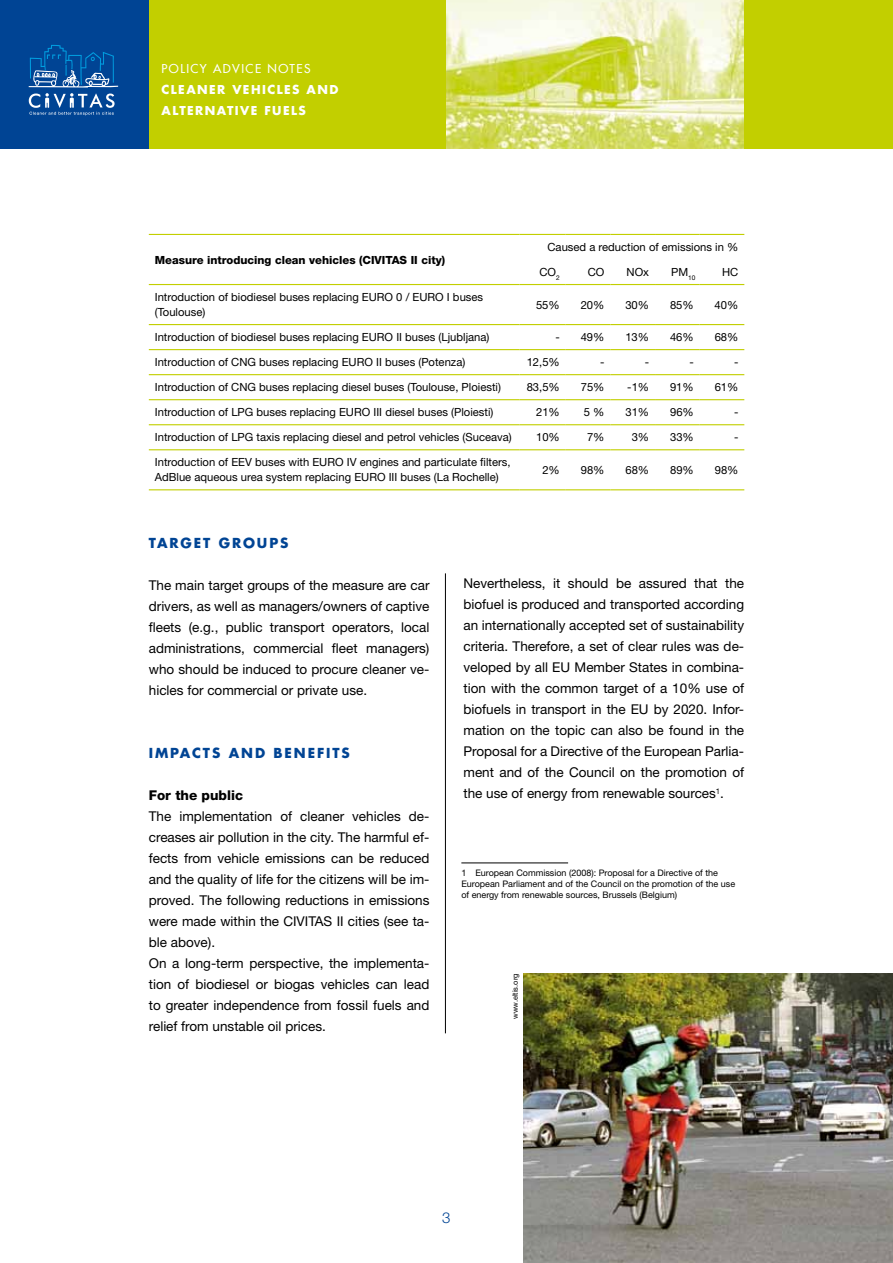
<style>
.page{position:relative;width:893px;height:1263px;background:#fff}
.page>*{position:absolute;margin:0;border:0;box-sizing:border-box;transform-origin:0 0}
.t1{font:300 15px "Helvetica Neue LT Pro";color:#004494}
.t2{font:13.5px/21px "Helvetica Neue LT Pro";color:#000;text-align:justify}
.t3{font:700 13.5px "Futura Com";letter-spacing:.14em;color:#004494}
.t4{font:800 13.5px "Helvetica Neue LT Pro";color:#000}
.t5{font:700 12px/21px "Futura Com";letter-spacing:.12em;color:#fff}
.t6{font:500 12px "Futura Com";letter-spacing:.12em;color:#fff}
.t7{font:11.25px/15px "Helvetica Neue LT Pro";color:#000}
.t8{font:800 11.25px "Helvetica Neue LT Pro";color:#000}
.t9{font:9px/10.8px "Helvetica Neue LT Pro";color:#000}
.t10{font:7.5px "Helvetica Neue LT Pro";color:#000}
</style>
<div class="page">
<div style="left:0;top:0;width:893px;height:149px;background:#c2cf00"></div>
<div style="left:0;top:0;width:149px;height:149px;background:#004494"></div>
<svg style="left:29px;top:45px;width:89px;height:70px"></svg>
<img style="left:446px;top:0;width:298px;height:149px">
<hr style="left:445px;top:573px;width:1px;height:460px;background:#000">
<img style="left:523px;top:974px;width:370px;height:289px">
<hr style="left:149px;top:234px;width:370px;height:1px;background:#c2cf00">
<hr style="left:519px;top:234px;width:47px;height:1px;background:#c2cf00">
<hr style="left:566px;top:234px;width:44px;height:1px;background:#c2cf00">
<hr style="left:610px;top:234px;width:45px;height:1px;background:#c2cf00">
<hr style="left:655px;top:234px;width:45px;height:1px;background:#c2cf00">
<hr style="left:700px;top:234px;width:44px;height:1px;background:#c2cf00">
<hr style="left:149px;top:284px;width:370px;height:1px;background:#c2cf00">
<hr style="left:519px;top:284px;width:47px;height:1px;background:#c2cf00">
<hr style="left:566px;top:284px;width:44px;height:1px;background:#c2cf00">
<hr style="left:610px;top:284px;width:45px;height:1px;background:#c2cf00">
<hr style="left:655px;top:284px;width:45px;height:1px;background:#c2cf00">
<hr style="left:700px;top:284px;width:44px;height:1px;background:#c2cf00">
<hr style="left:149px;top:324px;width:370px;height:1px;background:#c2cf00">
<hr style="left:519px;top:324px;width:47px;height:1px;background:#c2cf00">
<hr style="left:566px;top:324px;width:44px;height:1px;background:#c2cf00">
<hr style="left:610px;top:324px;width:45px;height:1px;background:#c2cf00">
<hr style="left:655px;top:324px;width:45px;height:1px;background:#c2cf00">
<hr style="left:700px;top:324px;width:44px;height:1px;background:#c2cf00">
<hr style="left:149px;top:349px;width:370px;height:1px;background:#c2cf00">
<hr style="left:519px;top:349px;width:47px;height:1px;background:#c2cf00">
<hr style="left:566px;top:349px;width:44px;height:1px;background:#c2cf00">
<hr style="left:610px;top:349px;width:45px;height:1px;background:#c2cf00">
<hr style="left:655px;top:349px;width:45px;height:1px;background:#c2cf00">
<hr style="left:700px;top:349px;width:44px;height:1px;background:#c2cf00">
<hr style="left:149px;top:374px;width:370px;height:1px;background:#c2cf00">
<hr style="left:519px;top:374px;width:47px;height:1px;background:#c2cf00">
<hr style="left:566px;top:374px;width:44px;height:1px;background:#c2cf00">
<hr style="left:610px;top:374px;width:45px;height:1px;background:#c2cf00">
<hr style="left:655px;top:374px;width:45px;height:1px;background:#c2cf00">
<hr style="left:700px;top:374px;width:44px;height:1px;background:#c2cf00">
<hr style="left:149px;top:399px;width:370px;height:1px;background:#c2cf00">
<hr style="left:519px;top:399px;width:47px;height:1px;background:#c2cf00">
<hr style="left:566px;top:399px;width:44px;height:1px;background:#c2cf00">
<hr style="left:610px;top:399px;width:45px;height:1px;background:#c2cf00">
<hr style="left:655px;top:399px;width:45px;height:1px;background:#c2cf00">
<hr style="left:700px;top:399px;width:44px;height:1px;background:#c2cf00">
<hr style="left:149px;top:424px;width:370px;height:1px;background:#c2cf00">
<hr style="left:519px;top:424px;width:47px;height:1px;background:#c2cf00">
<hr style="left:566px;top:424px;width:44px;height:1px;background:#c2cf00">
<hr style="left:610px;top:424px;width:45px;height:1px;background:#c2cf00">
<hr style="left:655px;top:424px;width:45px;height:1px;background:#c2cf00">
<hr style="left:700px;top:424px;width:44px;height:1px;background:#c2cf00">
<hr style="left:149px;top:449px;width:370px;height:1px;background:#c2cf00">
<hr style="left:519px;top:449px;width:47px;height:1px;background:#c2cf00">
<hr style="left:566px;top:449px;width:44px;height:1px;background:#c2cf00">
<hr style="left:610px;top:449px;width:45px;height:1px;background:#c2cf00">
<hr style="left:655px;top:449px;width:45px;height:1px;background:#c2cf00">
<hr style="left:700px;top:449px;width:44px;height:1px;background:#c2cf00">
<hr style="left:149px;top:489px;width:370px;height:1px;background:#c2cf00">
<hr style="left:519px;top:489px;width:47px;height:1px;background:#c2cf00">
<hr style="left:566px;top:489px;width:44px;height:1px;background:#c2cf00">
<hr style="left:610px;top:489px;width:45px;height:1px;background:#c2cf00">
<hr style="left:655px;top:489px;width:45px;height:1px;background:#c2cf00">
<hr style="left:700px;top:489px;width:44px;height:1px;background:#c2cf00">
<hr style="left:461px;top:862px;width:107px;height:1px;background:#000">
<p class="t6" style="left:162px;top:60px;width:150px">POLICY ADVICE NOTES</p>
<p class="t5" style="left:162px;top:79px;width:178px">CLEANER VEHICLES AND<br>ALTERNATIVE FUELS</p>
<p class="t8" style="left:155px;top:253px;width:292px">Measure introducing clean vehicles (CIVITAS II city)</p>
<p class="t7" style="left:547px;top:239px;width:192px">Caused a reduction of emissions in %</p>
<p class="t7" style="left:539px;top:264px;width:22px">CO<sub>2</sub></p>
<p class="t7" style="left:588px;top:264px;width:18px">CO</p>
<p class="t7" style="left:627px;top:264px;width:24px">NOx</p>
<p class="t7" style="left:671px;top:264px;width:26px">PM<sub>10</sub></p>
<p class="t7" style="left:722px;top:264px;width:18px">HC</p>
<p class="t7" style="left:155px;top:289px;width:330px">Introduction of biodiesel buses replacing EURO 0 / EURO I buses (Toulouse)</p>
<p class="t7" style="left:536px;top:297px;width:25px">55%</p>
<p class="t7" style="left:581px;top:297px;width:25px">20%</p>
<p class="t7" style="left:625px;top:297px;width:25px">30%</p>
<p class="t7" style="left:670px;top:297px;width:25px">85%</p>
<p class="t7" style="left:715px;top:297px;width:25px">40%</p>
<p class="t7" style="left:155px;top:329px;width:336px">Introduction of biodiesel buses replacing EURO II buses (Ljubljana)</p>
<p class="t7" style="left:555px;top:329px;width:51px">- 49%</p>
<p class="t7" style="left:625px;top:329px;width:25px">13%</p>
<p class="t7" style="left:670px;top:329px;width:25px">46%</p>
<p class="t7" style="left:715px;top:329px;width:25px">68%</p>
<p class="t7" style="left:155px;top:354px;width:312px">Introduction of CNG buses replacing EURO II buses (Potenza)</p>
<p class="t7" style="left:527px;top:354px;width:35px">12,5%</p>
<p class="t7" style="left:600px;top:354px;width:6px">-</p>
<p class="t7" style="left:645px;top:354px;width:6px">-</p>
<p class="t7" style="left:689px;top:354px;width:6px">-</p>
<p class="t7" style="left:734px;top:354px;width:6px">-</p>
<p class="t7" style="left:155px;top:380px;width:348px">Introduction of CNG buses replacing diesel buses (Toulouse, Ploiesti)</p>
<p class="t7" style="left:527px;top:380px;width:35px">83,5%</p>
<p class="t7" style="left:581px;top:380px;width:25px">75%</p>
<p class="t7" style="left:627px;top:380px;width:23px">-1%</p>
<p class="t7" style="left:670px;top:380px;width:25px">91%</p>
<p class="t7" style="left:715px;top:380px;width:25px">61%</p>
<p class="t7" style="left:155px;top:405px;width:340px">Introduction of LPG buses replacing EURO III diesel buses (Ploiesti)</p>
<p class="t7" style="left:536px;top:405px;width:25px">21%</p>
<p class="t7" style="left:584px;top:405px;width:22px">5 %</p>
<p class="t7" style="left:625px;top:405px;width:25px">31%</p>
<p class="t7" style="left:670px;top:405px;width:25px">96%</p>
<p class="t7" style="left:734px;top:405px;width:6px">-</p>
<p class="t7" style="left:155px;top:430px;width:358px">Introduction of LPG taxis replacing diesel and petrol vehicles (Suceava)</p>
<p class="t7" style="left:536px;top:430px;width:25px">10%</p>
<p class="t7" style="left:587px;top:430px;width:19px">7%</p>
<p class="t7" style="left:632px;top:430px;width:19px">3%</p>
<p class="t7" style="left:670px;top:430px;width:25px">33%</p>
<p class="t7" style="left:734px;top:430px;width:6px">-</p>
<p class="t7" style="left:155px;top:455px;width:357px">Introduction of EEV buses with EURO IV engines and particulate filters,<br>AdBlue aqueous urea system replacing EURO III buses (La Rochelle)</p>
<p class="t7" style="left:542px;top:462px;width:19px">2%</p>
<p class="t7" style="left:581px;top:462px;width:25px">98%</p>
<p class="t7" style="left:625px;top:462px;width:25px">68%</p>
<p class="t7" style="left:670px;top:462px;width:25px">89%</p>
<p class="t7" style="left:715px;top:462px;width:25px">98%</p>
<p class="t3" style="left:149px;top:532px;width:141px">TARGET GROUPS</p>
<p class="t2" style="left:149px;top:574px;width:282px">The main target groups of the measure are car drivers, as well as managers/owners of captive fleets (e.g., public transport operators, local administrations, commercial fleet managers) who should be induced to procure cleaner ve&shy;hicles for commercial or private use.</p>
<p class="t3" style="left:149px;top:742px;width:203px">IMPACTS AND BENEFITS</p>
<p class="t4" style="left:149px;top:787px;width:96px">For the public</p>
<p class="t2" style="left:149px;top:805px;width:282px;text-align:left">The implementation of cleaner vehicles de&shy;creases air pollution in the city. The harmful ef&shy;fects from vehicle emissions can be reduced and the quality of life for the citizens will be im&shy;proved. The following reductions in emissions were made within the CIVITAS II cities (see ta&shy;ble above).<br>On a long-term perspective, the implementa&shy;tion of biodiesel or biogas vehicles can lead to greater independence from fossil fuels and relief from unstable oil prices.</p>
<p class="t2" style="left:463px;top:573px;width:282px">Nevertheless, it should be assured that the biofuel is produced and transported according an internationally accepted set of sustainability criteria. Therefore, a set of clear rules was de&shy;veloped by all EU Member States in combina&shy;tion with the common target of a 10% use of biofuels in transport in the EU by 2020. Infor&shy;mation on the topic can also be found in the Proposal for a Directive of the European Parlia&shy;ment and of the Council on the promotion of the use of energy from renewable sources<sup>1</sup>.</p>
<p class="t9" style="left:461px;top:868px;width:275px">1 European Commission (2008): Proposal for a Directive of the<br>European Parliament and of the Council on the promotion of the use of energy from renewable sources, Brussels (Belgium)</p>
<p class="t10" style="left:511px;top:1019px;width:47px;rotate:-90deg">www.eltis.org</p>
<p class="t1" style="left:442px;top:1208px;width:10px">3</p>
</div>
